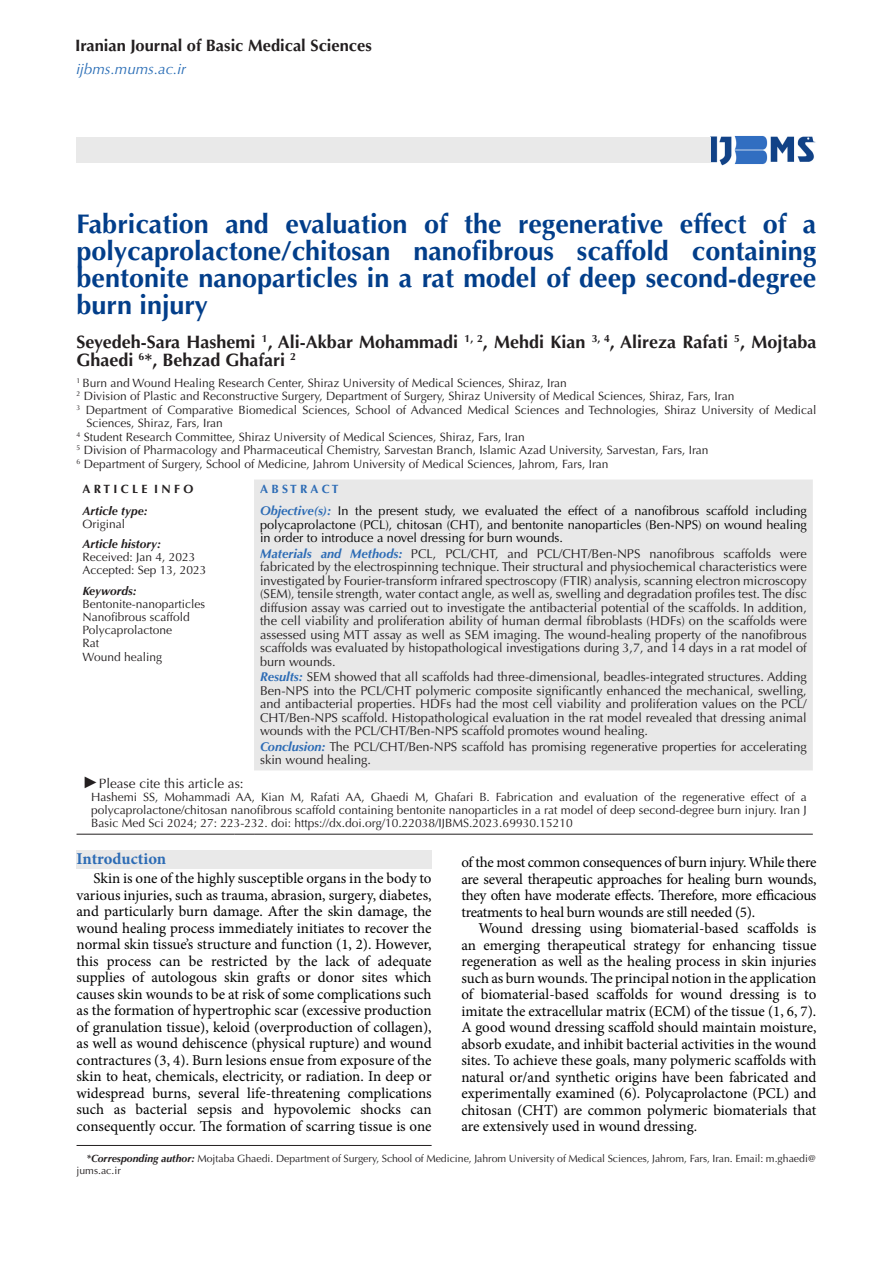
<style>
.page{position:relative;width:893px;height:1263px;background:#fff}
.page>*{position:absolute;margin:0;border:0;box-sizing:border-box;transform-origin:0 0}
.t1{font:700 27px/27px "Optima LT Std";color:#023e8a;text-align:justify}
.t2{font:700 18px/17.7px "Optima LT Std";color:#231f20}
.t3{font:700 16.5px "Optima LT Std";color:#231f20}
.t4{font:700 16.5px "Minion Pro";letter-spacing:-.005em;color:#2d6cb5}
.t5{font:15px/16.5px "Minion Pro";letter-spacing:-.01em;color:#000;text-align:justify}
.t6{font:italic 15px "Optima LT Std";color:#296db6}
.t7{font:13.5px "Optima LT Std";color:#231f20}
.t8{font:12.75px/13.5px "Optima LT Std";color:#231f20;text-align:justify}
.t9{font:12.75px/13.5px "Optima LT Std";color:#000;text-align:justify}
.Body_Text{font:12px/13px "Optima LT Std";color:#231f20;text-align:justify}
.t10{font:italic 700 12px "Optima LT Std";color:#231f20}
.t11{font:700 12px "Optima LT Std";color:#231f20}
.t12{font:700 12px "Optima LT Std";color:#2d6cb5}
.t13{font:10.5px/12.6px "Optima LT Std";color:#231f20}
.s1{font-weight:700;font-style:italic;color:#2d6cb5}
.s2{font-family:"Times New Roman";font-style:italic;font-size:16.5px}
.s3{font-weight:700;font-style:italic}
</style>
<div class="page">
<hr style="left:77px;top:1145px;width:355px;height:1px;background:#231f20">
<div style="left:254px;top:479px;width:559px;height:291px;background:#e8e8e8"></div>
<hr style="left:77px;top:834px;width:158px;height:1px;background:#231f20">
<svg style="left:235px;top:834px;width:19px;height:1px"></svg>
<hr style="left:254px;top:834px;width:559px;height:1px;background:#231f20">
<div style="left:77px;top:850px;width:355px;height:19px;background:#e9e9e9"></div>
<img style="left:710px;top:136px;width:106px;height:30px">
<div style="left:77px;top:137px;width:634px;height:26px;background:#e9e9e9"></div>
<p class="t3" style="left:75px;top:36px;width:298px">Iranian Journal of Basic Medical Sciences</p>
<p class="t6" style="left:77px;top:61px;width:111px">ijbms.mums.ac.ir</p>
<p class="t1" style="left:77px;top:211px;width:741px">Fabrication and evaluation of the regenerative effect of a polycaprolactone/chitosan nanofibrous scaffold containing bentonite nanoparticles in a rat model of deep second-degree burn injury</p>
<p class="t2" style="left:77px;top:333px;width:741px">Seyedeh-Sara Hashemi <sup>1</sup>, Ali-Akbar Mohammadi <sup>1,</sup> <sup>2</sup>, Mehdi Kian <sup>3,</sup> <sup>4</sup>, Alireza Rafati <sup>5</sup>, Mojtaba<br>Ghaedi <sup>6</sup>*, Behzad Ghafari <sup>2</sup></p>
<p class="Body_Text" style="left:77px;top:376px;width:492px"><sup>1</sup> Burn and Wound Healing Research Center, Shiraz University of Medical Sciences, Shiraz, Iran</p>
<p class="Body_Text" style="left:77px;top:390px;width:659px"><sup>2</sup> Division of Plastic and Reconstructive Surgery, Department of Surgery, Shiraz University of Medical Sciences, Shiraz, Fars, Iran</p>
<p class="Body_Text" style="left:77px;top:403px;width:741px"><sup>3</sup> Department of Comparative Biomedical Sciences, School of Advanced Medical Sciences and Technologies, Shiraz University of Medical</p>
<p class="Body_Text" style="left:87px;top:417px;width:138px">Sciences, Shiraz, Fars, Iran</p>
<p class="Body_Text" style="left:77px;top:430px;width:450px"><sup>4</sup> Student Research Committee, Shiraz University of Medical Sciences, Shiraz, Fars, Iran</p>
<p class="Body_Text" style="left:77px;top:444px;width:634px"><sup>5</sup> Division of Pharmacology and Pharmaceutical Chemistry, Sarvestan Branch, Islamic Azad University, Sarvestan, Fars, Iran</p>
<p class="Body_Text" style="left:77px;top:457px;width:533px"><sup>6</sup> Department of Surgery, School of Medicine, Jahrom University of Medical Sciences, Jahrom, Fars, Iran</p>
<p class="t11" style="left:83px;top:482px;width:112px">A R T I C L E I N F O</p>
<p class="t12" style="left:260px;top:482px;width:80px">A B S T R A C T</p>
<p class="t10" style="left:83px;top:503px;width:67px">Article type:</p>
<p class="Body_Text" style="left:83px;top:517px;width:44px">Original</p>
<p class="t9" style="left:260px;top:504px;width:548px"><span class="s1">Objective(s):</span> In the present study, we evaluated the effect of a nanofibrous scaffold including polycaprolactone (PCL), chitosan (CHT), and bentonite nanoparticles (Ben-NPS) on wound healing in order to introduce a novel dressing for burn wounds.</p>
<p class="t8" style="left:260px;top:547px;width:548px"><span class="s1">Materials and Methods:</span> PCL, PCL/CHT, and PCL/CHT/Ben-NPS nanofibrous scaffolds were fabricated by the electrospinning technique. Their structural and physiochemical characteristics were investigated by Fourier-transform infrared spectroscopy (FTIR) analysis, scanning electron microscopy (SEM), tensile strength, water contact angle, as well as, swelling and degradation profiles test. The disc diffusion assay was carried out to investigate the antibacterial potential of the scaffolds. In addition, the cell viability and proliferation ability of human dermal fibroblasts (HDFs) on the scaffolds were assessed using MTT assay as well as SEM imaging. The wound-healing property of the nanofibrous scaffolds was evaluated by histopathological investigations during 3,7, and 14 days in a rat model of burn wounds.</p>
<p class="t8" style="left:260px;top:670px;width:548px"><span class="s1">Results:</span> SEM showed that all scaffolds had three-dimensional, beadles-integrated structures. Adding Ben-NPS into the PCL/CHT polymeric composite significantly enhanced the mechanical, swelling, and antibacterial properties. HDFs had the most cell viability and proliferation values on the PCL/ CHT/Ben-NPS scaffold. Histopathological evaluation in the rat model revealed that dressing animal wounds with the PCL/CHT/Ben-NPS scaffold promotes wound healing.</p>
<p class="t8" style="left:260px;top:740px;width:548px"><span class="s1">Conclusion:</span> The PCL/CHT/Ben-NPS scaffold has promising regenerative properties for accelerating skin wound healing.</p>
<p class="t10" style="left:83px;top:537px;width:80px">Article history:</p>
<p class="Body_Text" style="left:83px;top:551px;width:114px">Received: Jan 4, 2023</p>
<p class="Body_Text" style="left:83px;top:564px;width:126px">Accepted: Sep 13, 2023</p>
<p class="t10" style="left:83px;top:584px;width:56px">Keywords:</p>
<p class="Body_Text" style="left:83px;top:598px;width:124px">Bentonite-nanoparticles</p>
<p class="Body_Text" style="left:83px;top:611px;width:109px">Nanofibrous scaffold</p>
<p class="Body_Text" style="left:83px;top:624px;width:91px">Polycaprolactone</p>
<p class="Body_Text" style="left:83px;top:637px;width:18px">Rat</p>
<p class="Body_Text" style="left:83px;top:650px;width:81px">Wound healing</p>
<p class="t7" style="left:83px;top:775px;width:163px"><span class="s2">►</span>Please cite this article as:</p>
<p class="Body_Text" style="left:91px;top:790px;width:717px">Hashemi SS, Mohammadi AA, Kian M, Rafati AA, Ghaedi M, Ghafari B. Fabrication and evaluation of the regenerative effect of a polycaprolactone/chitosan nanofibrous scaffold containing bentonite nanoparticles in a rat model of deep second-degree burn injury. Iran J Basic Med Sci 2024; 27: 223-232. doi: https://dx.doi.org/10.22038/IJBMS.2023.69930.15210</p>
<p class="t4" style="left:77px;top:847px;width:91px">Introduction</p>
<p class="t5" style="left:77px;top:870px;width:357px;text-indent:17px">Skin is one of the highly susceptible organs in the body to various injuries, such as trauma, abrasion, surgery, diabetes, and particularly burn damage. After the skin damage, the wound healing process immediately initiates to recover the normal skin tissue’s structure and function (1, 2). However, this process can be restricted by the lack of adequate supplies of autologous skin grafts or donor sites which causes skin wounds to be at risk of some complications such as the formation of hypertrophic scar (excessive production of granulation tissue), keloid (overproduction of collagen), as well as wound dehiscence (physical rupture) and wound contractures (3, 4). Burn lesions ensue from exposure of the skin to heat, chemicals, electricity, or radiation. In deep or widespread burns, several life-threatening complications such as bacterial sepsis and hypovolemic shocks can consequently occur. The formation of scarring tissue is one</p>
<p class="t5" style="left:461px;top:854px;width:357px">of the most common consequences of burn injury. While there are several therapeutic approaches for healing burn wounds, they often have moderate effects. Therefore, more efficacious treatments to heal burn wounds are still needed (5).</p>
<p class="t5" style="left:461px;top:920px;width:357px;text-indent:17px">Wound dressing using biomaterial-based scaffolds is an emerging therapeutical strategy for enhancing tissue regeneration as well as the healing process in skin injuries such as burn wounds. The principal notion in the application of biomaterial-based scaffolds for wound dressing is to imitate the extracellular matrix (ECM) of the tissue (1, 6, 7).<br>A good wound dressing scaffold should maintain moisture, absorb exudate, and inhibit bacterial activities in the wound sites. To achieve these goals, many polymeric scaffolds with natural or/and synthetic origins have been fabricated and experimentally examined (6). Polycaprolactone (PCL) and chitosan (CHT) are common polymeric biomaterials that are extensively used in wound dressing.</p>
<p class="t13" style="left:77px;top:1152px;width:741px;text-indent:10px"><span class="s3">*Corresponding author:</span> Mojtaba Ghaedi. Department of Surgery, School of Medicine, Jahrom University of Medical Sciences, Jahrom, Fars, Iran. Email: m.ghaedi@ jums.ac.ir</p>
</div>
